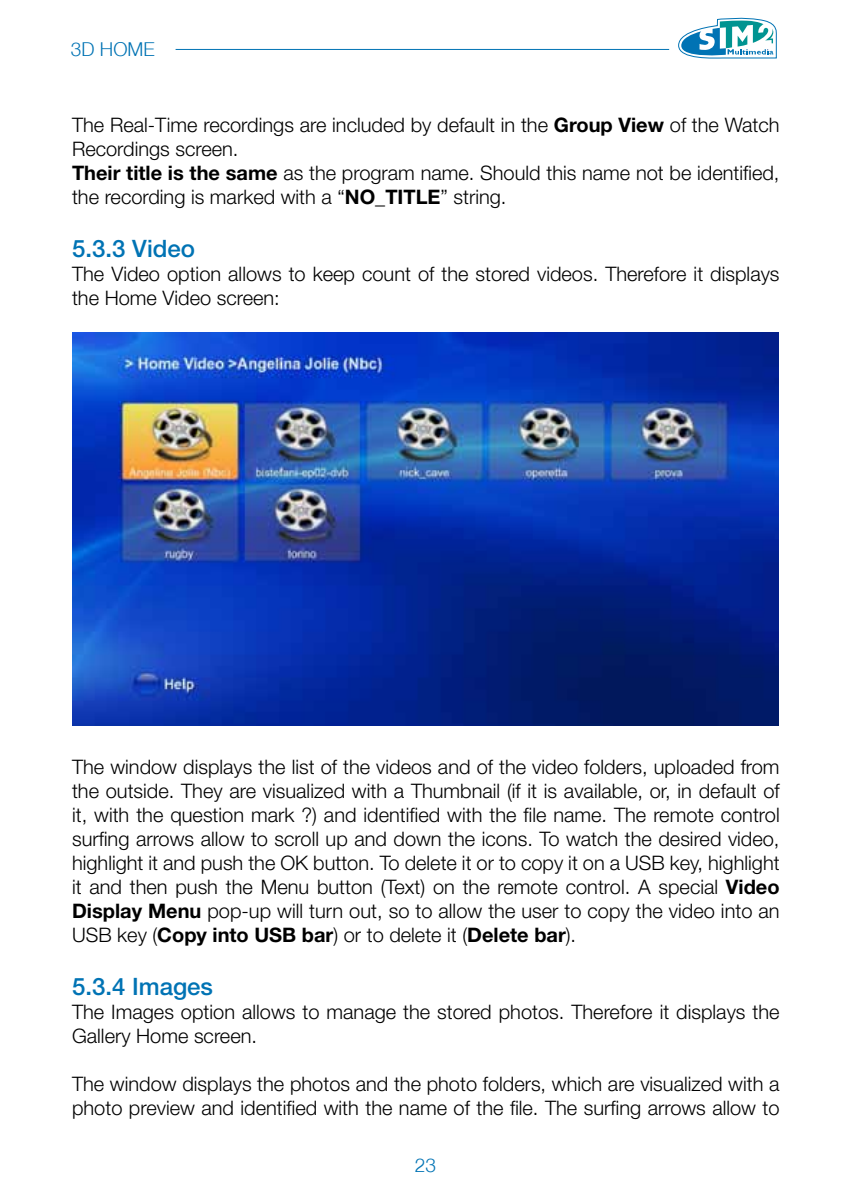
<style>
.page{position:relative;width:851px;height:1191px;background:#fff}
.page>*{position:absolute;margin:0;border:0;box-sizing:border-box;transform-origin:0 0}
.t1{font:500 24px "Helvetica Neue LT Std";color:#0073b4}
.t2{font:300 20px/24px "Helvetica Neue LT Std";color:#000}
.t3{font:300 19.2px "Helvetica Neue";color:#0073b4}
.s1{font-weight:700}
</style>
<div class="page">
<svg style="left:678px;top:17px;width:99px;height:42px"></svg>
<hr style="left:175px;top:49px;width:494px;height:1px;background:#0073b4">
<img style="left:72px;top:332px;width:706px;height:393px">
<p class="t3" style="left:71px;top:38px;width:85px">3D HOME</p>
<p class="t2" style="left:72px;top:112px;width:709px">The Real-Time recordings are included by default in the <span class="s1">Group View</span> of the Watch Recordings screen.<br><span class="s1">Their title is the same</span> as the program name. Should this name not be identified, the recording is marked with a “<span class="s1">NO_TITLE</span>” string.</p>
<p class="t1" style="left:72px;top:234px;width:124px">5.3.3 Video</p>
<p class="t2" style="left:72px;top:261px;width:709px">The Video option allows to keep count of the stored videos. Therefore it displays the Home Video screen:</p>
<p class="t2" style="left:72px;top:754px;width:709px;text-align:justify">The window displays the list of the videos and of the video folders, uploaded from the outside. They are visualized with a Thumbnail (if it is available, or, in default of it, with the question mark ?) and identified with the file name. The remote control surfing arrows allow to scroll up and down the icons. To watch the desired video, highlight it and push the OK button. To delete it or to copy it on a USB key, highlight it and then push the Menu button (Text) on the remote control. A special <span class="s1">Video Display Menu</span> pop-up will turn out, so to allow the user to copy the video into an USB key (<span class="s1">Copy into USB bar</span>) or to delete it (<span class="s1">Delete bar</span>).</p>
<p class="t1" style="left:72px;top:971px;width:142px">5.3.4 Images</p>
<p class="t2" style="left:72px;top:999px;width:709px">The Images option allows to manage the stored photos. Therefore it displays the<br>Gallery Home screen.</p>
<p class="t2" style="left:72px;top:1071px;width:709px">The window displays the photos and the photo folders, which are visualized with a photo preview and identified with the name of the file. The surfing arrows allow to</p>
<p class="t3" style="left:415px;top:1153px;width:23px">23</p>
</div>
